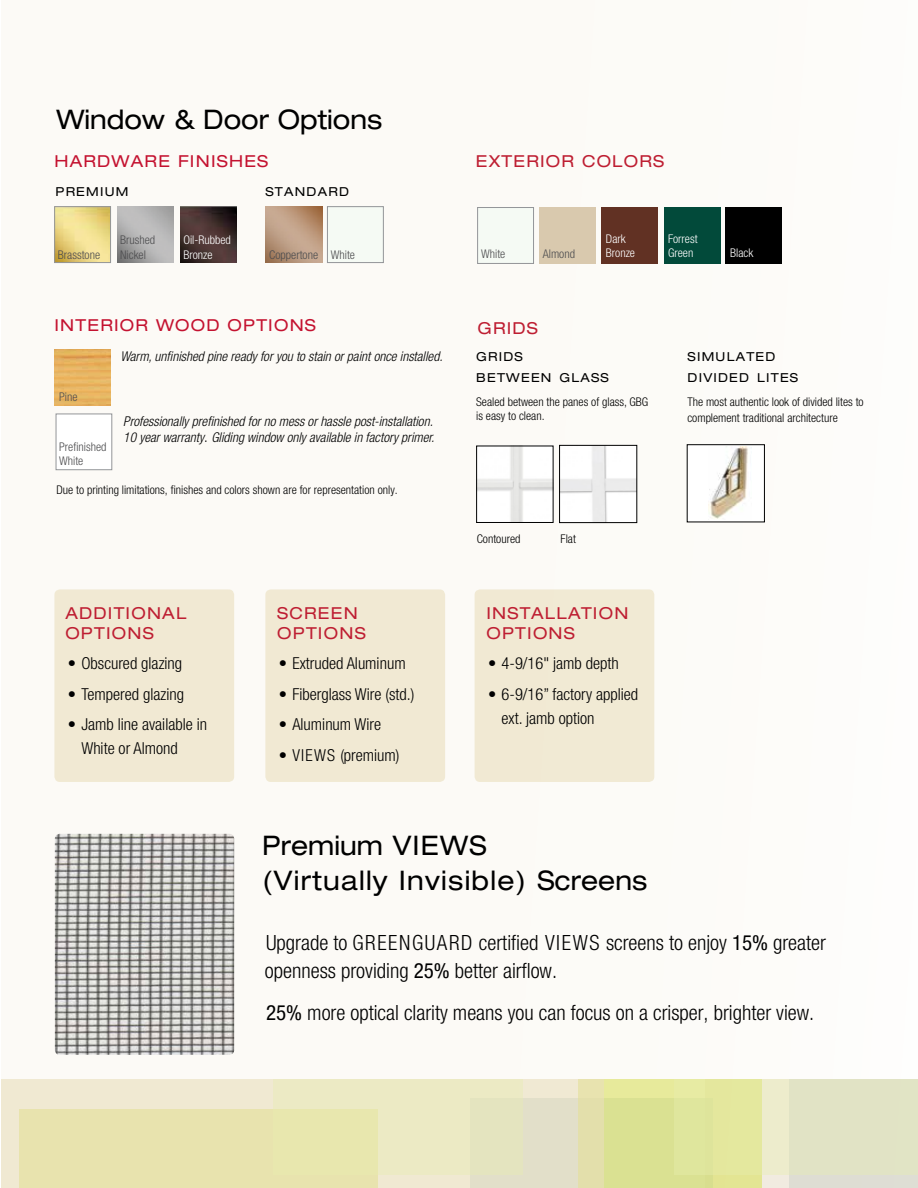
<style>
.page{position:relative;width:918px;height:1188px;background:#fff}
.page>*{position:absolute;margin:0;border:0;box-sizing:border-box;transform-origin:0 0}
.t1{font:expanded 27px/34.8px "Helvetica Neue LT Std";letter-spacing:.05em;color:#000;scale:.95 1}
.t2{font:expanded 27px "Helvetica Neue LT Std";color:#000;scale:.95 1}
.t3{font:300 condensed 21px/28.5px "Helvetica Neue LT Std";color:#000}
.t4{font:300 condensed 16.5px/24px "Helvetica Neue LT Std";color:#000}
.t5{font:expanded 16.5px/19.8px "Helvetica Neue LT Std";letter-spacing:.075em;color:#be1e32}
.t6{font:expanded 16.5px "Helvetica Neue LT Std";letter-spacing:.075em;color:#c41230}
.t7{font:italic 300 condensed 13.5px/16.5px "Helvetica Neue LT Std";color:#000}
.t8{font:expanded 12.3px/21px "Helvetica Neue LT Std";letter-spacing:.1em;color:#000}
.t9{font:300 condensed 12px/16.2px "Helvetica Neue LT Std";color:#000}
.t10{font:300 condensed 12px/14.4px "Helvetica Neue LT Std";color:#4d4d4f}
.t11{font:300 condensed 12px/14.4px "Helvetica Neue LT Std";color:#fff}
.s1{font-style:normal;font-size:15px}
.s2{font-weight:400}
</style>
<div class="page">
<div style="left:1px;top:0;width:917px;height:1188px;background:#fcfaf6"></div>
<img style="left:54px;top:349px;width:57px;height:56px">
<div style="left:56px;top:414px;width:56px;height:56px;background:#fff;border:1px solid #939598"></div>
<img style="left:55px;top:834px;width:179px;height:221px">
<svg style="left:266px;top:206px;width:118px;height:57px"></svg>
<img style="left:180px;top:206px;width:56px;height:57px">
<svg style="left:54px;top:206px;width:57px;height:57px;background:#e5d286"></svg>
<div style="left:664px;top:207px;width:56px;height:57px;background:#024a3a"></div>
<svg style="left:477px;top:207px;width:181px;height:57px"></svg>
<div style="left:726px;top:207px;width:56px;height:57px;background:#000"></div>
<div style="left:687px;top:445px;width:77px;height:77px;background:#fff"></div>
<img style="left:708px;top:446px;width:40px;height:73px">
<div style="left:687px;top:444px;width:78px;height:78px;border:1px solid #000"></div>
<img style="left:478px;top:448px;width:73px;height:73px">
<div style="left:476px;top:446px;width:77px;height:77px;border:1px solid #000"></div>
<img style="left:561px;top:447px;width:74px;height:74px">
<div style="left:559px;top:445px;width:78px;height:78px;border:1px solid #000"></div>
<div style="left:54px;top:589px;width:180px;height:193px;background:#f1e9d3;border-radius:5px"></div>
<div style="left:265px;top:589px;width:180px;height:193px;background:#f1e9d3;border-radius:5px"></div>
<svg style="left:762px;top:1175px;width:156px;height:13px;background:#e1dfd5"></svg>
<div style="left:579px;top:1079px;width:183px;height:109px;background:linear-gradient(to bottom,#e1e697,#d8df90)"></div>
<svg style="left:1px;top:1079px;width:603px;height:109px;background:#e9e3bb"></svg>
<svg style="left:674px;top:1079px;width:244px;height:96px;background:#e2e5b7"></svg>
<svg style="left:273px;top:1079px;width:249px;height:96px;background:#e9e8bc"></svg>
<div style="left:475px;top:589px;width:179px;height:193px;background:#f1ead4;border-radius:5px"></div>
<h1 class="t2" style="left:56px;top:103px;width:344px">Window &amp; Door Options</h1>
<h3 class="t6" style="left:54px;top:151px;width:215px">HARDWARE FINISHES</h3>
<p class="t8" style="left:56px;top:180px;width:74px">PREMIUM</p>
<p class="t10" style="left:58px;top:247px;width:44px">Brasstone</p>
<p class="t10" style="left:120px;top:233px;width:37px">Brushed<br>Nickel</p>
<p class="t11" style="left:183px;top:233px;width:49px">Oil-Rubbed<br>Bronze</p>
<p class="t8" style="left:265px;top:180px;width:85px">STANDARD</p>
<p class="t10" style="left:269px;top:247px;width:87px">Coppertone White</p>
<h3 class="t6" style="left:54px;top:315px;width:263px">INTERIOR WOOD OPTIONS</h3>
<p class="t10" style="left:59px;top:389px;width:20px">Pine</p>
<p class="t10" style="left:59px;top:439px;width:49px">Prefinished<br>White</p>
<p class="t7" style="left:120px;top:348px;width:324px">Warm, unfinished pine ready for you to stain or paint once installed.</p>
<p class="t7" style="left:123px;top:413px;width:313px">Professionally prefinished for no mess or hassle post-installation.<br>10 year warranty<span class="s1">.</span> Gliding window only available in factory primer.</p>
<p class="t9" style="left:56px;top:481px;width:343px">Due to printing limitations, finishes and colors shown are for representation only.</p>
<h3 class="t5" style="left:65px;top:603px;width:123px">ADDITIONAL<br>OPTIONS</h3>
<h3 class="t4" style="left:68px;top:651px;width:116px">• Obscured glazing</h3>
<h3 class="t4" style="left:68px;top:682px;width:118px">• Tempered glazing</h3>
<h3 class="t4" style="left:81px;top:712px;width:127px;text-indent:-13px">• Jamb line available in<br>White or Almond</h3>
<h3 class="t5" style="left:277px;top:603px;width:90px">SCREEN<br>OPTIONS</h3>
<h3 class="t4" style="left:279px;top:651px;width:128px">• Extruded Aluminum</h3>
<h3 class="t4" style="left:279px;top:682px;width:137px">• Fiberglass Wire (std.)</h3>
<h3 class="t4" style="left:279px;top:712px;width:104px">• Aluminum Wire</h3>
<h3 class="t4" style="left:279px;top:743px;width:122px">• VIEWS (premium)</h3>
<h3 class="t5" style="left:476px;top:151px;width:190px">EXTERIOR COLORS</h3>
<p class="t10" style="left:481px;top:247px;width:26px">White</p>
<p class="t10" style="left:543px;top:247px;width:34px">Almond</p>
<h3 class="t5" style="left:477px;top:317px;width:62px">GRIDS</h3>
<p class="t11" style="left:606px;top:231px;width:31px">Dark<br>Bronze</p>
<p class="t11" style="left:668px;top:231px;width:31px">Forrest<br>Green</p>
<p class="t11" style="left:730px;top:246px;width:25px">Black</p>
<p class="t8" style="left:476px;top:346px;width:134px">GRIDS<br>BETWEEN GLASS</p>
<p class="t8" style="left:688px;top:346px;width:112px">SIMULATED<br>DIVIDED LITES</p>
<p class="t9" style="left:687px;top:394px;width:178px">The most authentic look of divided lites to complement traditional architecture</p>
<p class="t9" style="left:476px;top:394px;width:174px;line-height:14.4px">Sealed between the panes of glass, GBG is easy to clean.</p>
<p class="t9" style="left:477px;top:531px;width:45px">Contoured</p>
<p class="t9" style="left:561px;top:531px;width:17px">Flat</p>
<h3 class="t5" style="left:487px;top:603px;width:143px">INSTALLATION<br>OPTIONS</h3>
<h3 class="t4" style="left:488px;top:651px;width:132px">• 4-9/16" jamb depth</h3>
<h3 class="t4" style="left:502px;top:682px;width:138px;text-indent:-13px">• 6-9/16” factory applied ext. jamb option</h3>
<h1 class="t1" style="left:262px;top:828px;width:407px">Premium VIEWS<br>(Virtually Invisible) Screens</h1>
<h2 class="t3" style="left:265px;top:928px;width:563px">Upgrade to GREENGUARD certified VIEWS screens to enjoy <span class="s2">15%</span> greater openness providing <span class="s2">25%</span> better airflow.</h2>
<h2 class="t3" style="left:266px;top:998px;width:550px"><span class="s2">25%</span> more optical clarity means you can focus on a crisper, brighter view.</h2>
</div>
